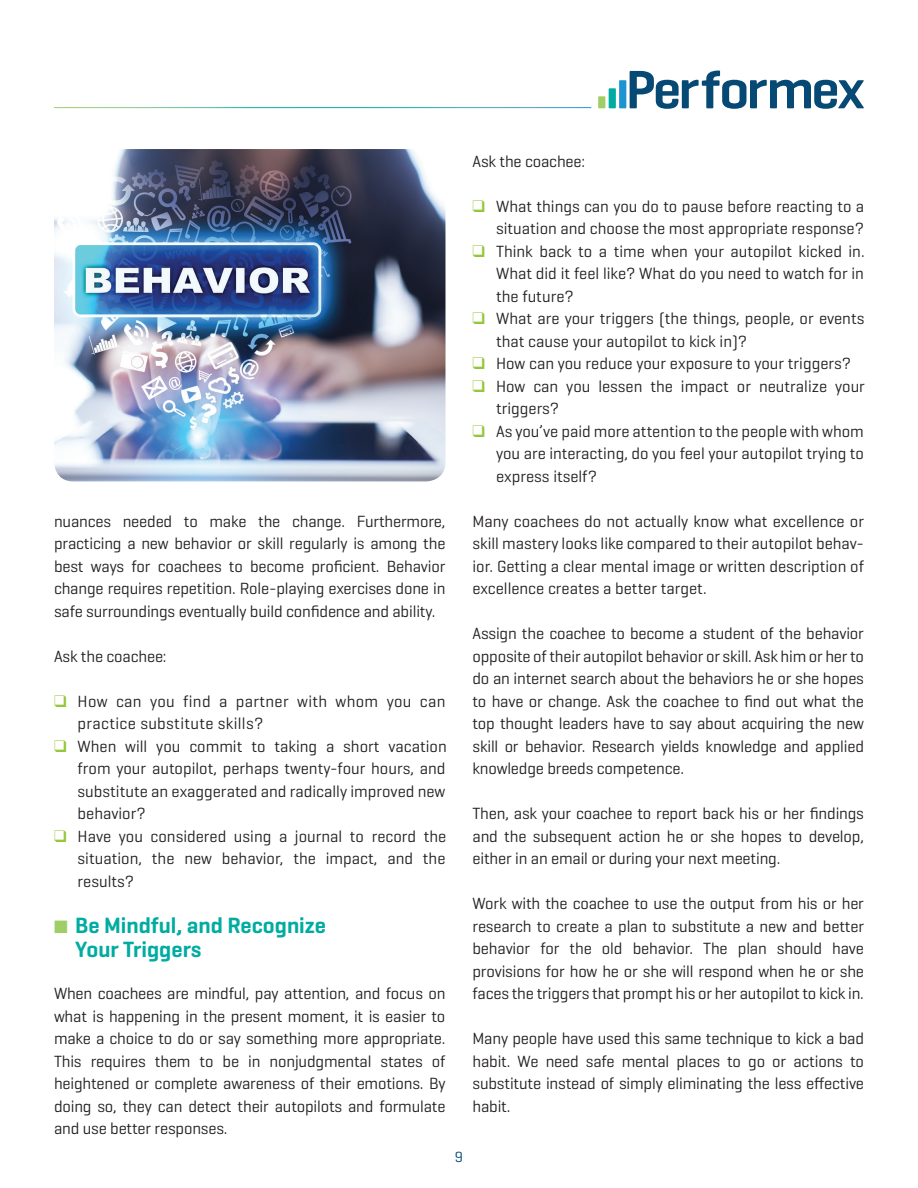
<style>
.page{position:relative;width:918px;height:1188px;background:#fff}
.page>*{position:absolute;margin:0;border:0;box-sizing:border-box;transform-origin:0 0}
.t1{font:600 22.5px/24px "Geogrotesque";color:#00aca2}
.t2{font:16.5px/22.5px "Geogrotesque";color:#231f20;text-align:justify}
.t3{font:16.5px/22.5px "Geogrotesque";letter-spacing:.02em;color:#231f20}
.t4{font:15px "Geogrotesque";color:#074874}
.s1{color:#94c83c}
.s2{color:#9fce66}
</style>
<div class="page">
<svg style="left:598px;top:71px;width:266px;height:38px"></svg>
<img style="left:54px;top:149px;width:392px;height:333px">
<p class="t2" style="left:54px;top:509px;width:393px">nuances needed to make the change. Furthermore, practicing a new behavior or skill regularly is among the best ways for coachees to become proficient. Behavior change requires repetition. Role-playing exercises done in safe surroundings eventually build confidence and ability.</p>
<p class="t2" style="left:54px;top:644px;width:114px">Ask the coachee:</p>
<p class="t3" style="left:78px;top:689px;width:369px;text-indent:-24px"><span class="s1">❑</span> How can you find a partner with whom you can practice substitute skills?</p>
<p class="t2" style="left:78px;top:734px;width:371px;text-indent:-24px"><span class="s1">❑</span> When will you commit to taking a short vacation from your autopilot, perhaps twenty-four hours, and substitute an exaggerated and radically improved new behavior?</p>
<p class="t2" style="left:78px;top:824px;width:370px;text-indent:-24px"><span class="s1">❑</span> Have you considered using a journal to record the situation, the new behavior, the impact, and the results?</p>
<h1 class="t1" style="left:75px;top:913px;width:252px;text-indent:-21px"><span class="s2">■</span> Be Mindful, and Recognize<br>Your Triggers</h1>
<p class="t2" style="left:54px;top:982px;width:393px">When coachees are mindful, pay attention, and focus on what is happening in the present moment, it is easier to make a choice to do or say something more appropriate.<br>This requires them to be in nonjudgmental states of heightened or complete awareness of their emotions. By doing so, they can detect their autopilots and formulate and use better responses.</p>
<p class="t4" style="left:455px;top:1147px;width:10px">9</p>
<p class="t2" style="left:473px;top:149px;width:114px">Ask the coachee:</p>
<p class="t2" style="left:473px;top:194px;width:393px;text-align:right"><span class="s1">❑</span> What things can you do to pause before reacting to a situation and choose the most appropriate response?</p>
<p class="t2" style="left:496px;top:239px;width:370px;text-indent:-24px"><span class="s1">❑</span> Think back to a time when your autopilot kicked in.<br>What did it feel like? What do you need to watch for in the future?</p>
<p class="t2" style="left:496px;top:307px;width:370px;text-indent:-24px"><span class="s1">❑</span> What are your triggers (the things, people, or events that cause your autopilot to kick in)?</p>
<p class="t2" style="left:473px;top:352px;width:380px"><span class="s1">❑</span> How can you reduce your exposure to your triggers?</p>
<p class="t2" style="left:496px;top:374px;width:370px;text-indent:-24px"><span class="s1">❑</span> How can you lessen the impact or neutralize your triggers?</p>
<p class="t2" style="left:496px;top:419px;width:369px;text-indent:-24px"><span class="s1">❑</span> As you’ve paid more attention to the people with whom you are interacting, do you feel your autopilot trying to express itself?</p>
<p class="t2" style="left:473px;top:509px;width:393px">Many coachees do not actually know what excellence or skill mastery looks like compared to their autopilot behav&shy;ior. Getting a clear mental image or written description of excellence creates a better target.</p>
<p class="t2" style="left:473px;top:622px;width:393px">Assign the coachee to become a student of the behavior opposite of their autopilot behavior or skill. Ask him or her to do an internet search about the behaviors he or she hopes to have or change. Ask the coachee to find out what the top thought leaders have to say about acquiring the new skill or behavior. Research yields knowledge and applied knowledge breeds competence.</p>
<p class="t2" style="left:473px;top:802px;width:393px">Then, ask your coachee to report back his or her findings and the subsequent action he or she hopes to develop, either in an email or during your next meeting.</p>
<p class="t2" style="left:473px;top:892px;width:393px">Work with the coachee to use the output from his or her research to create a plan to substitute a new and better behavior for the old behavior. The plan should have provisions for how he or she will respond when he or she faces the triggers that prompt his or her autopilot to kick in.</p>
<p class="t2" style="left:473px;top:1027px;width:393px">Many people have used this same technique to kick a bad habit. We need safe mental places to go or actions to substitute instead of simply eliminating the less effective habit.</p>
</div>
